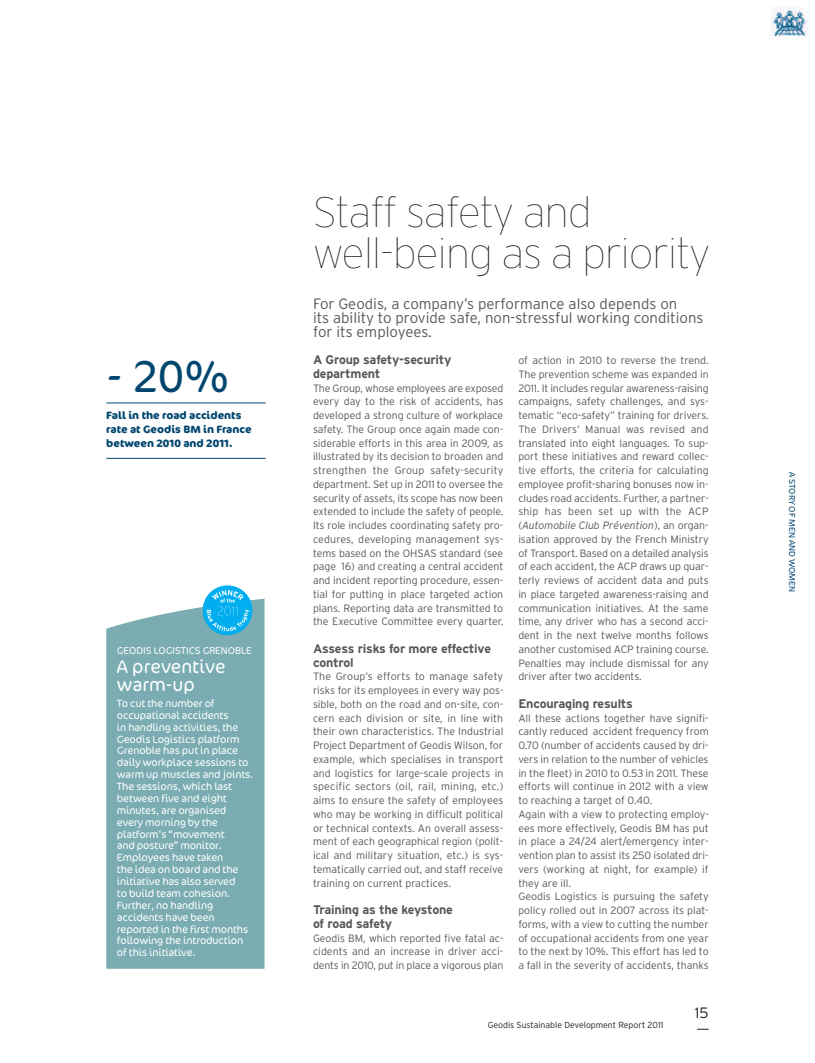
<style>
.page{position:relative;width:815px;height:1063px;background:#fff}
.page>*{position:absolute;margin:0;border:0;box-sizing:border-box;transform-origin:0 0}
.t1{font:300 45.5px "Cocon";color:#00466f}
.t2{font:100 42.5px/41.2px "Interstate";letter-spacing:-.015em;color:#231f20}
.t3{font:300 18.75px/18.8px "Cocon";color:#fff}
.t4{font:300 15px/13.8px "Interstate";color:#57585a}
.t5{font:300 15px "Interstate";color:#231f20}
.t6{font:700 12.5px/13.8px "Interstate";letter-spacing:-.015em;color:#57585a}
.t7{font:300 10.62px/13.8px "Interstate";letter-spacing:-.005em;color:#57585a;text-align:justify}
.t8{font:300 10.62px/11.9px "Cocon";letter-spacing:-.015em;color:#fff}
.t9{font:700 10.62px/13.8px "Cocon";color:#00466f}
.t10{font:300 10px "Cocon";color:#fff}
.t11{font:300 8.75px "Interstate";color:#231f20}
.t12{font:300 8.75px "Cocon";color:#00466f}
.s1{font-style:italic}
</style>
<div class="page">
<div style="left:106px;top:599px;width:159px;height:370px;background:#7aacb1"></div>
<img style="left:771px;top:6px;width:36px;height:31px">
<svg style="left:202px;top:585px;width:51px;height:50px"></svg>
<svg style="left:207px;top:590px;width:42px;height:41px;background:#2abaef"></svg>
<hr style="left:106px;top:403px;width:160px;height:1px;background:#00466f">
<hr style="left:106px;top:458px;width:160px;height:1px;background:#00466f">
<svg style="left:697px;top:1029px;width:12px;height:1px"></svg>
<h1 class="t1" style="left:106px;top:361px;width:125px">- 20%</h1>
<p class="t9" style="left:106px;top:410px;width:147px">Fall in the road accidents rate at Geodis BM in France between 2010 and 2011.</p>
<p class="t10" style="left:117px;top:647px;width:136px">GEODIS LOGISTICS GRENOBLE</p>
<h3 class="t3" style="left:117px;top:659px;width:110px">A preventive warm-up</h3>
<p class="t8" style="left:117px;top:698px;width:138px">To cut the number of occupational accidents<br>in handling activities, the<br>Geodis Logistics platform<br>Grenoble has put in place daily workplace sessions to warm up muscles and joints.<br>The sessions, which last between five and eight minutes, are organised every morning by the platform’s “movement<br>and posture” monitor.<br>Employees have taken<br>the idea on board and the initiative has also served<br>to build team cohesion.<br>Further, no handling accidents have been reported in the first months following the introduction of this initiative.</p>
<h2 class="t2" style="left:313px;top:191px;width:399px">Staff safety and well-being as a priority</h2>
<h3 class="t4" style="left:313px;top:297px;width:392px">For Geodis, a company’s performance also depends on<br>its ability to provide safe, non-stressful working conditions for its employees.</h3>
<p class="t6" style="left:313px;top:353px;width:140px">A Group safety-security department</p>
<p class="t7" style="left:313px;top:381px;width:192px">The Group, whose employees are exposed every day to the risk of accidents, has developed a strong culture of workplace safety. The Group once again made con&shy;siderable efforts in this area in 2009, as illustrated by its decision to broaden and strengthen the Group safety-security department. Set up in 2011 to oversee the security of assets, its scope has now been extended to include the safety of people.<br>Its role includes coordinating safety pro&shy;cedures, developing management sys&shy;tems based on the OHSAS standard (see page 16) and creating a central accident and incident reporting procedure, essen&shy;tial for putting in place targeted action plans. Reporting data are transmitted to the Executive Committee every quarter.</p>
<p class="t6" style="left:313px;top:642px;width:180px">Assess risks for more effective control</p>
<p class="t7" style="left:313px;top:670px;width:192px">The Group’s efforts to manage safety risks for its employees in every way pos&shy;sible, both on the road and on-site, con&shy;cern each division or site, in line with their own characteristics. The Industrial Project Department of Geodis Wilson, for example, which specialises in transport and logistics for large-scale projects in specific sectors (oil, rail, mining, etc.) aims to ensure the safety of employees who may be working in difficult political or technical contexts. An overall assess&shy;ment of each geographical region (polit&shy;ical and military situation, etc.) is sys&shy;tematically carried out, and staff receive training on current practices.</p>
<p class="t6" style="left:313px;top:903px;width:141px">Training as the keystone of road safety</p>
<p class="t7" style="left:313px;top:931px;width:192px">Geodis BM, which reported five fatal ac&shy;cidents and an increase in driver acci&shy;dents in 2010, put in place a vigorous plan</p>
<p class="t7" style="left:518px;top:354px;width:192px">of action in 2010 to reverse the trend.<br>The prevention scheme was expanded in 2011. It includes regular awareness-raising campaigns, safety challenges, and sys&shy;tematic “eco-safety” training for drivers.<br>The Drivers’ Manual was revised and translated into eight languages. To sup&shy;port these initiatives and reward collec&shy;tive efforts, the criteria for calculating employee profit-sharing bonuses now in&shy;cludes road accidents. Further, a partner&shy;ship has been set up with the ACP (<span class="s1">Automobile Club Prévention</span>), an organ&shy;isation approved by the French Ministry of Transport. Based on a detailed analysis of each accident, the ACP draws up quar&shy;terly reviews of accident data and puts in place targeted awareness-raising and communication initiatives. At the same time, any driver who has a second acci&shy;dent in the next twelve months follows another customised ACP training course.<br>Penalties may include dismissal for any driver after two accidents.</p>
<p class="t6" style="left:518px;top:697px;width:116px">Encouraging results</p>
<p class="t7" style="left:518px;top:711px;width:192px;text-align:left">All these actions together have signifi&shy;cantly reduced accident frequency from 0.70 (number of accidents caused by dri&shy;vers in relation to the number of vehicles in the fleet) in 2010 to 0.53 in 2011. These efforts will continue in 2012 with a view to reaching a target of 0.40.<br>Again with a view to protecting employ&shy;ees more effectively, Geodis BM has put in place a 24/24 alert/emergency inter&shy;vention plan to assist its 250 isolated dri&shy;vers (working at night, for example) if they are ill.<br>Geodis Logistics is pursuing the safety policy rolled out in 2007 across its plat&shy;forms, with a view to cutting the number of occupational accidents from one year to the next by 10%. This effort has led to a fall in the severity of accidents, thanks</p>
<h3 class="t5" style="left:695px;top:1004px;width:15px">15</h3>
<p class="t11" style="left:488px;top:1020px;width:177px">Geodis Sustainable Development Report 2011</p>
<p class="t12" style="left:795px;top:472px;width:122px;rotate:90deg">A STORY OF MEN AND WOMEN</p>
</div>
